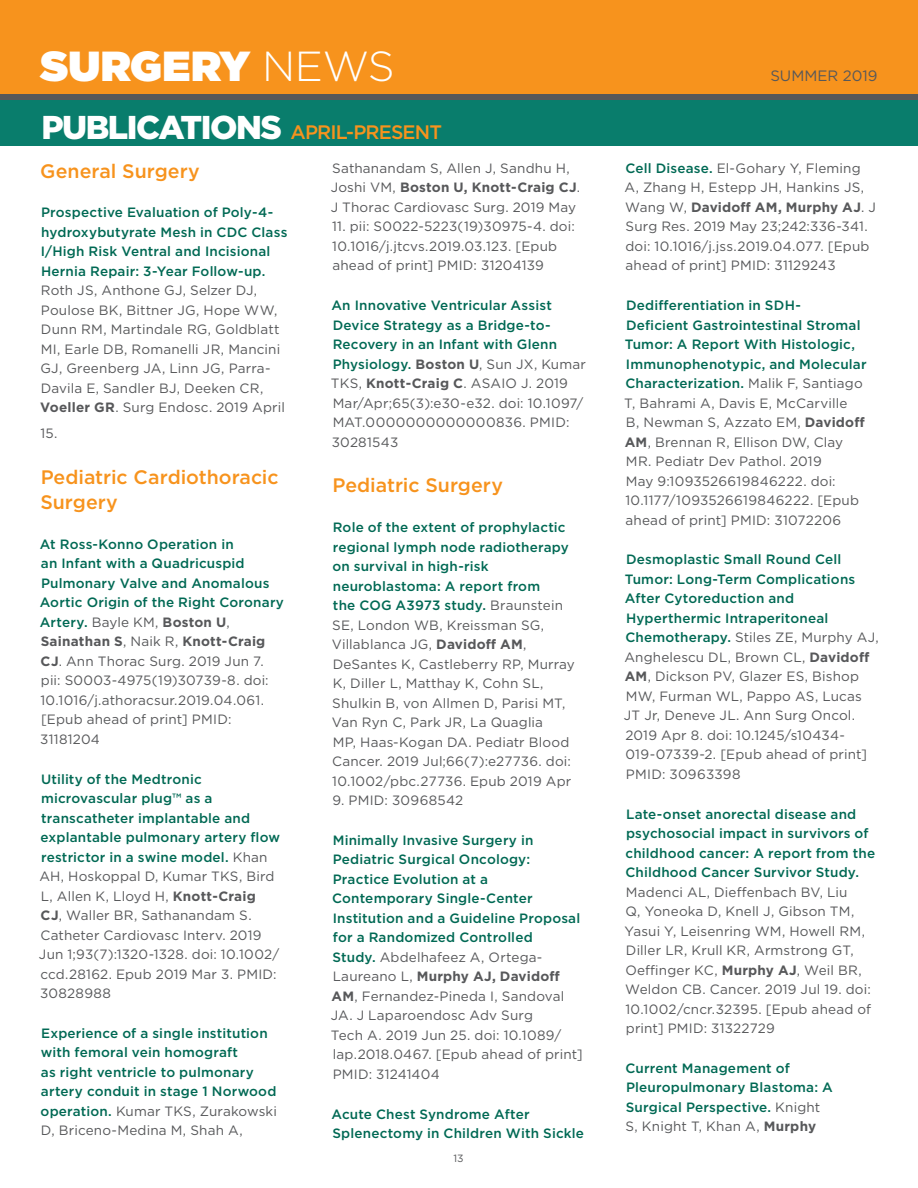
<style>
.page{position:relative;width:918px;height:1188px;background:#fff}
.page>*{position:absolute;margin:0;border:0;box-sizing:border-box;transform-origin:0 0}
.t1{font:900 42px "Gotham";letter-spacing:.005em;color:#fff}
.Newsletter_Text{font:500 19.5px/25.5px "Gotham";color:#f7931d}
.Subhead{font:500 19.5px "Gotham";letter-spacing:-.045em;color:#f7931d}
.t2{font:15px "Gotham";color:#57585a}
.Newsletter_Text-2{font:13.5px/19.5px "Gotham";letter-spacing:.015em;color:#57585a}
.Newsletter_Text-3{font:500 13.5px/19.5px "Gotham";letter-spacing:.01em;color:#006954}
.t3{font:10.5px "Gotham";color:#57585a}
.s1{font-weight:300}
.s2{font-weight:900;font-size:33px;color:#fff}
.s3{font-weight:500;color:#006954}
.s4{font-weight:700}
.s5{font-weight:400;color:#57585a}
.s6{font-weight:700;color:#57585a}
</style>
<div class="page">
<div style="left:0;top:0;width:918px;height:94px;background:#f7931d"></div>
<div style="left:0;top:94px;width:918px;height:7px;background:#57585a"></div>
<div style="left:0;top:101px;width:918px;height:45px;background:#097d6c"></div>
<p class="t1" style="left:40px;top:36px;width:356px">SURGERY <span class="s1">NEWS</span></p>
<p class="Subhead" style="left:41px;top:120px;width:402px"><span class="s2">PUBLICATIONS</span> APRIL-PRESENT</p>
<p class="Newsletter_Text" style="left:40px;top:158px;width:161px">General Surgery</p>
<p class="Newsletter_Text-2" style="left:40px;top:203px;width:249px"><span class="s3">Prospective Evaluation of Poly-4- hydroxybutyrate Mesh in CDC Class I/High Risk Ventral and Incisional Hernia Repair: 3-Year Follow-up.<br></span>Roth JS, Anthone GJ, Selzer DJ, Poulose BK, Bittner JG, Hope WW, Dunn RM, Martindale RG, Goldblatt MI, Earle DB, Romanelli JR, Mancini GJ, Greenberg JA, Linn JG, Parra-Davila E, Sandler BJ, Deeken CR, <span class="s4">Voeller GR</span>. Surg Endosc. 2019 April</p>
<p class="Newsletter_Text-2" style="left:40px;top:423px;width:19px">15.</p>
<p class="Newsletter_Text" style="left:40px;top:464px;width:240px">Pediatric Cardiothoracic<br>Surgery</p>
<p class="Newsletter_Text-2" style="left:40px;top:534px;width:246px"><span class="s3">At Ross-Konno Operation in<br>an Infant with a Quadricuspid<br>Pulmonary Valve and Anomalous<br>Aortic Origin of the Right Coronary<br>Artery.</span> Bayle KM, <span class="s4">Boston U</span>,<br><span class="s4">Sainathan S</span>, Naik R, <span class="s4">Knott-Craig<br>CJ</span>. Ann Thorac Surg. 2019 Jun 7. pii: S0003-4975(19)30739-8. doi:<br>10.1016/j.athoracsur.2019.04.061. [Epub ahead of print] PMID:<br>31181204</p>
<p class="Newsletter_Text-2" style="left:39px;top:769px;width:243px"><span class="s3">Utility of the Medtronic microvascular plug™ as a transcatheter implantable and explantable pulmonary artery flow restrictor in a swine model.</span> Khan<br>AH, Hoskoppal D, Kumar TKS, Bird<br>L, Allen K, Lloyd H, <span class="s4">Knott-Craig<br>CJ</span>, Waller BR, Sathanandam S.<br>Catheter Cardiovasc Interv. 2019<br>Jun 1;93(7):1320-1328. doi: 10.1002/ ccd.28162. Epub 2019 Mar 3. PMID:<br>30828988</p>
<p class="Newsletter_Text-3" style="left:41px;top:1023px;width:238px">Experience of a single institution with femoral vein homograft<br>as right ventricle to pulmonary artery conduit in stage 1 Norwood operation. <span class="s5">Kumar TKS, Zurakowski<br>D, Briceno-Medina M, Shah A,</span></p>
<p class="Newsletter_Text-2" style="left:331px;top:158px;width:251px">Sathanandam S, Allen J, Sandhu H,<br>Joshi VM, <span class="s4">Boston U, Knott-Craig CJ</span>.<br>J Thorac Cardiovasc Surg. 2019 May</p>
<p class="Newsletter_Text-2" style="left:332px;top:216px;width:244px">11. pii: S0022-5223(19)30975-4. doi:<br>10.1016/j.jtcvs.2019.03.123. [Epub ahead of print] PMID: 31204139</p>
<p class="Newsletter_Text-2" style="left:331px;top:295px;width:256px"><span class="s3">An Innovative Ventricular Assist<br>Device Strategy as a Bridge-to-<br>Recovery in an Infant with Glenn<br>Physiology.</span> <span class="s4">Boston U</span>, Sun JX, Kumar<br>TKS, <span class="s4">Knott-Craig C</span>. ASAIO J. 2019<br>Mar/Apr;65(3):e30-e32. doi: 10.1097/<br>MAT.0000000000000836. PMID:<br>30281543</p>
<p class="Newsletter_Text" style="left:332px;top:472px;width:172px">Pediatric Surgery</p>
<p class="Newsletter_Text-2" style="left:332px;top:517px;width:245px"><span class="s3">Role of the extent of prophylactic regional lymph node radiotherapy on survival in high-risk neuroblastoma: A report from<br>the COG A3973 study.</span> Braunstein<br>SE, London WB, Kreissman SG,<br>Villablanca JG, <span class="s4">Davidoff AM</span>,<br>DeSantes K, Castleberry RP, Murray<br>K, Diller L, Matthay K, Cohn SL,<br>Shulkin B, von Allmen D, Parisi MT,<br>Van Ryn C, Park JR, La Quaglia<br>MP, Haas-Kogan DA. Pediatr Blood<br>Cancer. 2019 Jul;66(7):e27736. doi:<br>10.1002/pbc.27736. Epub 2019 Apr</p>
<p class="Newsletter_Text-2" style="left:332px;top:790px;width:132px">9. PMID: 30968542</p>
<p class="Newsletter_Text-3" style="left:331px;top:830px;width:254px">Minimally Invasive Surgery in<br>Pediatric Surgical Oncology:<br>Practice Evolution at a<br>Contemporary Single-Center<br>Institution and a Guideline Proposal for a Randomized Controlled<br>Study. <span class="s5">Abdelhafeez A, Ortega-<br>Laureano L,</span> <span class="s6">Murphy AJ, Davidoff<br>AM</span><span class="s5">, Fernandez-Pineda I, Sandoval<br>JA. J Laparoendosc Adv Surg<br>Tech A. 2019 Jun 25. doi: 10.1089/ lap.2018.0467. [Epub ahead of print]<br>PMID: 31241404</span></p>
<p class="Newsletter_Text-3" style="left:331px;top:1104px;width:254px">Acute Chest Syndrome After<br>Splenectomy in Children With Sickle</p>
<p class="t3" style="left:453px;top:1152px;width:12px">13</p>
<p class="t2" style="left:770px;top:66px;width:109px">SUMMER 2019</p>
<p class="Newsletter_Text-2" style="left:624px;top:158px;width:253px"><span class="s3">Cell Disease.</span> El-Gohary Y, Fleming A, Zhang H, Estepp JH, Hankins JS, Wang W, <span class="s4">Davidoff AM, Murphy AJ</span>. J Surg Res. 2019 May 23;242:336-341. doi: 10.1016/j.jss.2019.04.077. [Epub ahead of print] PMID: 31129243</p>
<p class="Newsletter_Text-2" style="left:624px;top:295px;width:244px"><span class="s3">Dedifferentiation in SDH-<br>Deficient Gastrointestinal Stromal<br>Tumor: A Report With Histologic,<br>Immunophenotypic, and Molecular<br>Characterization.</span> Malik F, Santiago<br>T, Bahrami A, Davis E, McCarville<br>B, Newman S, Azzato EM, <span class="s4">Davidoff<br>AM</span>, Brennan R, Ellison DW, Clay<br>MR. Pediatr Dev Pathol. 2019<br>May 9:1093526619846222. doi:<br>10.1177/1093526619846222. [Epub ahead of print] PMID: 31072206</p>
<p class="Newsletter_Text-2" style="left:624px;top:549px;width:256px"><span class="s3">Desmoplastic Small Round Cell<br>Tumor: Long-Term Complications<br>After Cytoreduction and<br>Hyperthermic Intraperitoneal<br>Chemotherapy.</span> Stiles ZE, Murphy AJ,<br>Anghelescu DL, Brown CL, <span class="s4">Davidoff<br>AM</span>, Dickson PV, Glazer ES, Bishop<br>MW, Furman WL, Pappo AS, Lucas<br>JT Jr, Deneve JL. Ann Surg Oncol.<br>2019 Apr 8. doi: 10.1245/s10434-<br>019-07339-2. [Epub ahead of print]<br>PMID: 30963398</p>
<p class="Newsletter_Text-2" style="left:625px;top:804px;width:252px"><span class="s3">Late-onset anorectal disease and psychosocial impact in survivors of childhood cancer: A report from the Childhood Cancer Survivor Study.<br></span>Madenci AL, Dieffenbach BV, Liu<br>Q, Yoneoka D, Knell J, Gibson TM, Yasui Y, Leisenring WM, Howell RM, Diller LR, Krull KR, Armstrong GT, Oeffinger KC, <span class="s4">Murphy AJ</span>, Weil BR, Weldon CB. Cancer. 2019 Jul 19. doi:<br>10.1002/cncr.32395. [Epub ahead of print] PMID: 31322729</p>
<p class="Newsletter_Text-3" style="left:625px;top:1058px;width:209px">Current Management of<br>Pleuropulmonary Blastoma: A<br>Surgical Perspective. <span class="s5">Knight<br>S, Knight T, Khan A,</span> <span class="s6">Murphy</span></p>
</div>
